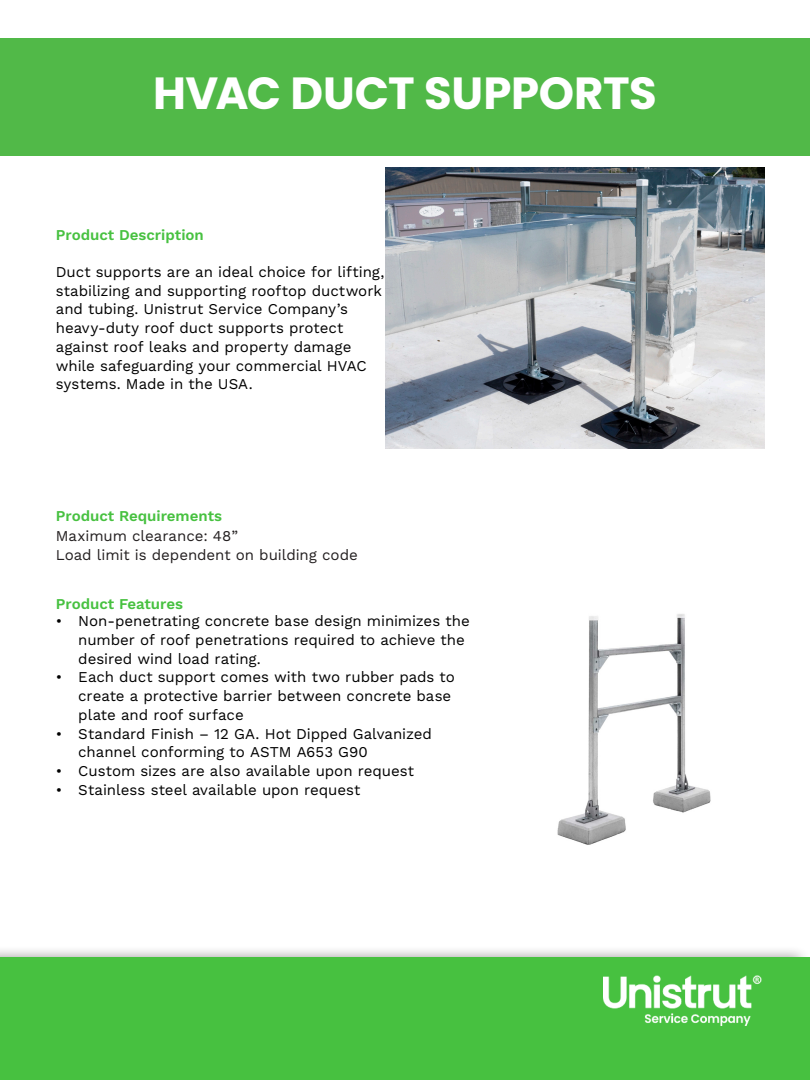
<style>
.page{position:relative;width:810px;height:1080px;background:#fff}
.page>*{position:absolute;margin:0;border:0;box-sizing:border-box;transform-origin:0 0}
.t1{font:700 45px "Poppins";letter-spacing:-.01em;color:#fff}
.t2{font:15px/18.8px "Work Sans";letter-spacing:-.005em;color:#000}
.t3{font:15px "Work Sans";letter-spacing:-.005em;color:#231f20}
.t4{font:600 15px "Work Sans";color:#47c140}
</style>
<div class="page">
<div style="left:0;top:945px;width:810px;height:135px;background:#231f20;opacity:.5"></div>
<div style="left:0;top:958px;width:810px;height:122px;background:#47c140"></div>
<img style="left:603px;top:975px;width:158px;height:51px">
<img style="left:557px;top:614px;width:154px;height:231px">
<img style="left:385px;top:167px;width:380px;height:281px">
<div style="left:0;top:38px;width:810px;height:118px;background:#51b948"></div>
<p class="t1" style="left:153px;top:68px;width:505px">HVAC DUCT SUPPORTS</p>
<p class="t4" style="left:56px;top:226px;width:150px">Product Description</p>
<p class="t2" style="left:56px;top:263px;width:330px">Duct supports are an ideal choice for lifting, stabilizing and supporting rooftop ductwork and tubing. Unistrut Service Company’s heavy-duty roof duct supports protect against roof leaks and property damage while safeguarding your commercial HVAC systems. Made in the USA.</p>
<p class="t4" style="left:56px;top:507px;width:168px">Product Requirements</p>
<p class="t3" style="left:56px;top:527px;width:184px">Maximum clearance: 48”</p>
<p class="t3" style="left:56px;top:546px;width:303px">Load limit is dependent on building code</p>
<p class="t4" style="left:56px;top:595px;width:129px">Product Features</p>
<p class="t2" style="left:78px;top:612px;width:393px;text-indent:-22px">• Non-penetrating concrete base design minimizes the number of roof penetrations required to achieve the desired wind load rating.</p>
<p class="t2" style="left:78px;top:669px;width:378px;text-indent:-22px">• Each duct support comes with two rubber pads to create a protective barrier between concrete base plate and roof surface</p>
<p class="t2" style="left:78px;top:725px;width:355px;text-indent:-22px">• Standard Finish – 12 GA. Hot Dipped Galvanized channel conforming to ASTM A653 G90</p>
<p class="t2" style="left:56px;top:762px;width:360px">• Custom sizes are also available upon request</p>
<p class="t2" style="left:56px;top:781px;width:306px">• Stainless steel available upon request</p>
</div>
